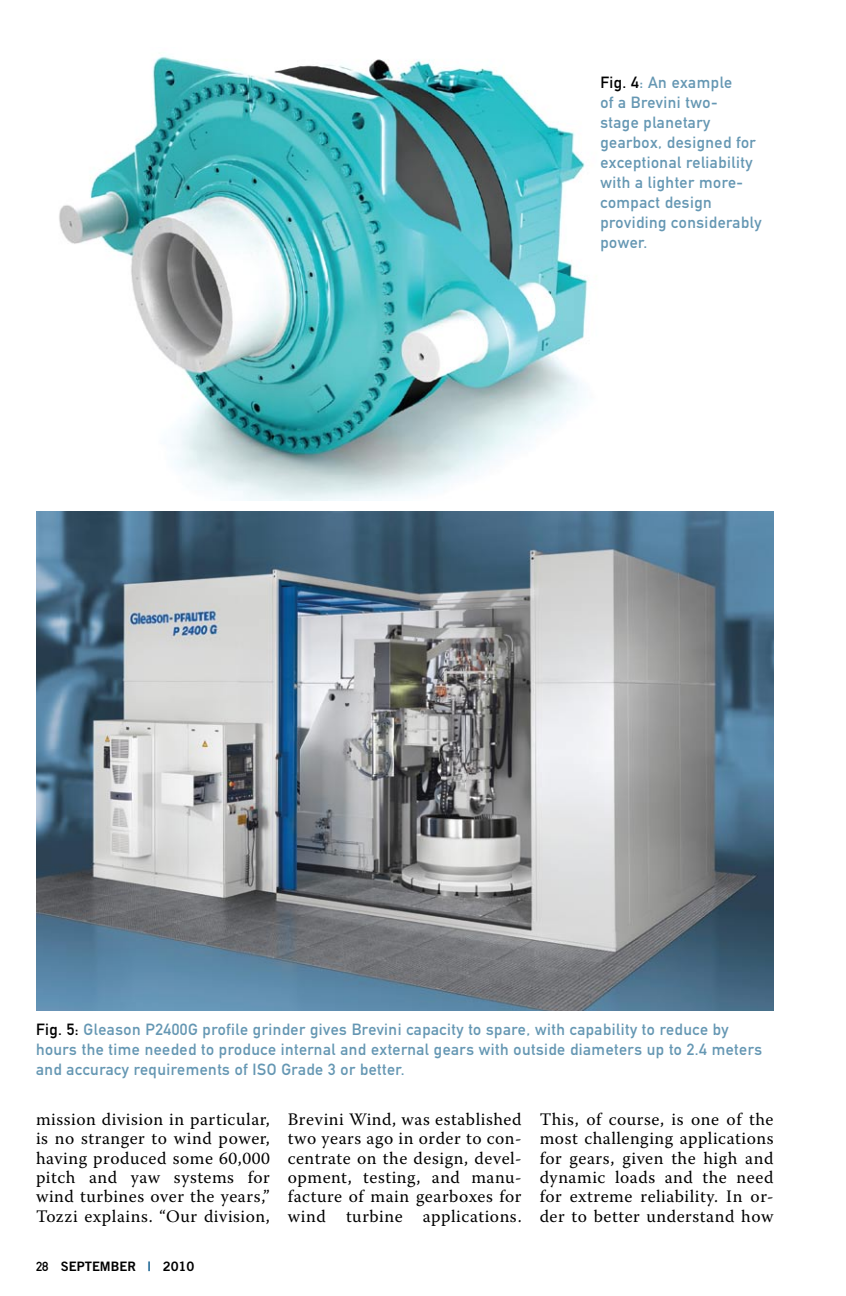
<style>
.page{position:relative;width:846px;height:1296px;background:#fff}
.page>*{position:absolute;margin:0;border:0;box-sizing:border-box;transform-origin:0 0}
.t1{font:17.6px/19.4px "Warnock Pro";letter-spacing:.03em;color:#000;text-align:justify}
.t2{font:16px/20px "DIN Mittelschrift Alternate";letter-spacing:.03em;color:#6597b3}
.t3{font:13px "Trade Gothic Bold Two";color:#000}
.s1{color:#000}
.s2{font-family:"DIN Mittelschrift Alternate"}
.s3{color:#005387}
</style>
<div class="page">
<img style="left:59px;top:56px;width:529px;height:444px">
<img style="left:36px;top:511px;width:738px;height:500px">
<p class="t2" style="left:600px;top:73px;width:163px"><span class="s1">Fig. 4</span>: An example<br>of a Brevini two-<br>stage planetary gearbox, designed for exceptional reliability with a lighter more&shy;compact design providing considerably power.</p>
<p class="t2" style="left:36px;top:1020px;width:728px"><span class="s1">Fig. 5:</span> Gleason P2400G profile grinder gives Brevini capacity to spare, with capability to reduce by hours the time needed to produce internal and external gears with outside diameters up to 2.4 meters and accuracy requirements of ISO Grade 3 or better.</p>
<p class="t1" style="left:36px;top:1109px;width:235px">mission division in particular, is no stranger to wind power, having produced some 60,000 pitch and yaw systems for wind turbines over the years,” Tozzi explains. “Our division,</p>
<p class="t1" style="left:288px;top:1109px;width:235px">Brevini Wind, was established two years ago in order to con&shy;centrate on the design, devel&shy;opment, testing, and manu&shy;facture of main gearboxes for wind turbine applications.</p>
<p class="t1" style="left:540px;top:1109px;width:235px">This, of course, is one of the most challenging applications for gears, given the high and dynamic loads and the need for extreme reliability. In or&shy;der to better understand how</p>
<p class="t3" style="left:36px;top:1258px;width:160px"><span class="s2">28</span> SEPTEMBER <span class="s3">|</span> 2010</p>
</div>
